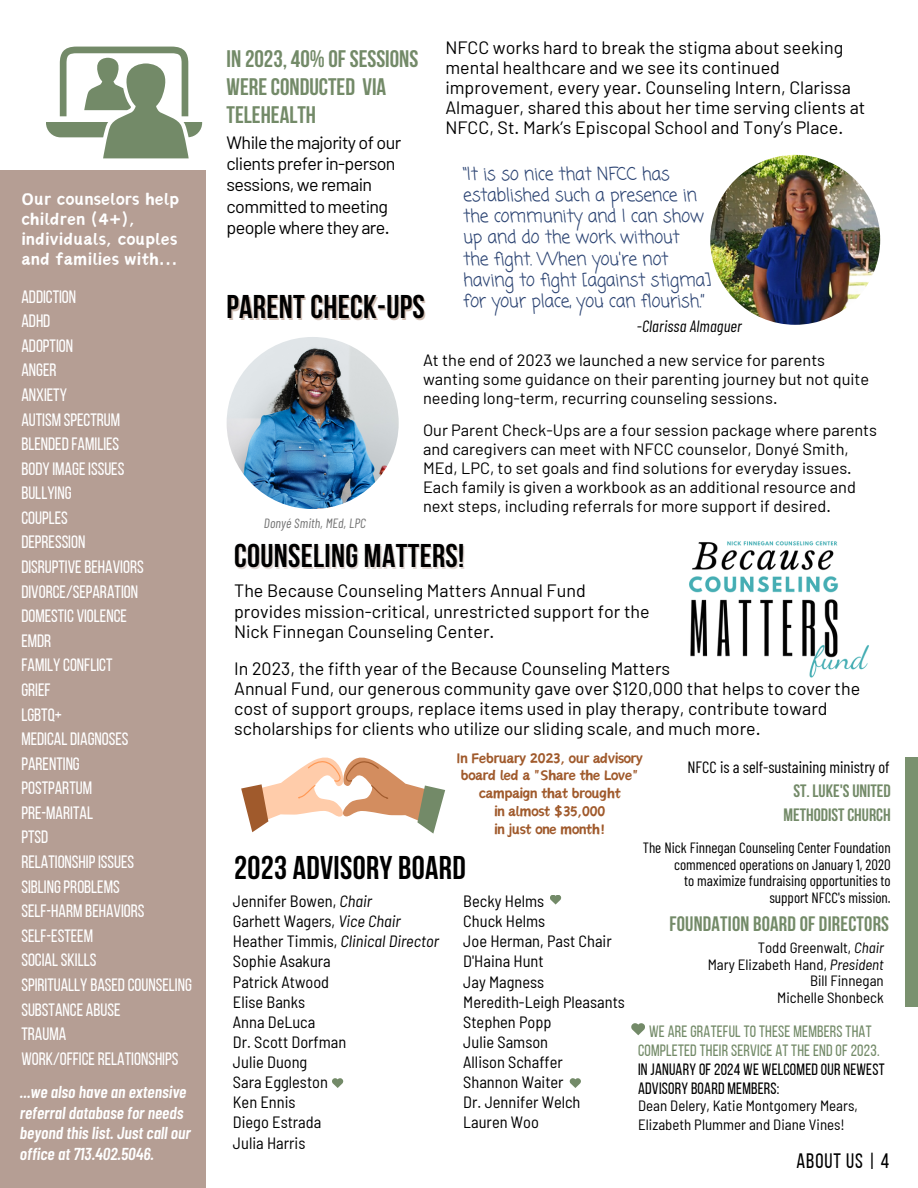
<style>
.page{position:relative;width:918px;height:1188px;background:#fff}
.page>*{position:absolute;margin:0;border:0;box-sizing:border-box;transform-origin:0 0}
.t1{font:700 32.85px "Bebas Neue";letter-spacing:.01em;color:#000}
.t2{font:700 23.85px/27.9px "Bebas Neue";color:#738a68}
.t3{font:20.85px/20.1px "Canva Sword Like Dream";letter-spacing:.01em;color:#fff}
.t4{font:700 20.85px "Bebas Neue";letter-spacing:.01em;color:#738a68}
.t5{font:20.85px "Bebas Neue";letter-spacing:.045em;color:#000}
.t6{font:17.85px/20.1px "Barlow";color:#000}
.t7{font:17.85px/24.6px "Bebas Neue";color:#fff}
.t8{font:17.85px/21.3px "Coming Soon";letter-spacing:-.025em;color:#2c4473}
.t9{font:17.85px/17.9px "Canva Sword Like Dream";letter-spacing:-.035em;color:#a05a2c;text-align:center}
.t10{font:17.85px/21.3px "Barlow";letter-spacing:-.035em;color:#000}
.t11{font:700 17.85px/24.6px "Bebas Neue";color:#738a68;text-align:center}
.t12{font:italic 600 17.25px/20.5px "Barlow Condensed";color:#fff}
.t13{font:16.35px/19px "Barlow";color:#000}
.t14{font:semi-condensed 16.35px/20.1px "Barlow";color:#000}
.t15{font:16.35px/19px "Bebas Neue";letter-spacing:.015em;color:#738a68}
.t16{font:16.35px "Barlow Condensed";color:#000}
.t17{font:italic 16.35px "Barlow Condensed";letter-spacing:.01em;color:#000}
.t18{font:semi-condensed 14.85px/16.8px "Barlow";color:#000;text-align:right}
.t19{font:14.85px/16.8px "Barlow Condensed";color:#000;text-align:right}
.t20{font:italic 13.35px "Barlow Condensed";letter-spacing:.01em;color:#737373}
.s1{font-style:italic}
.s2{color:#000}
</style>
<div class="page">
<svg style="left:46px;top:47px;width:156px;height:111px"></svg>
<div style="left:0;top:170px;width:205px;height:1018px;background:#b59e94"></div>
<img style="left:227px;top:337px;width:172px;height:172px;border-radius:50%">
<div style="left:906px;top:758px;width:12px;height:249px;background:#7a916f"></div>
<svg style="left:241px;top:757px;width:204px;height:77px"></svg>
<img style="left:689px;top:541px;width:180px;height:137px">
<img style="left:710px;top:155px;width:170px;height:170px;border-radius:50%">
<svg style="left:332px;top:1078px;width:11px;height:10px"></svg>
<svg style="left:550px;top:895px;width:11px;height:10px"></svg>
<svg style="left:570px;top:1078px;width:11px;height:10px"></svg>
<svg style="left:631px;top:1023px;width:14px;height:12px"></svg>
<h4 class="t3" style="left:21px;top:190px;width:159px">Our counselors help children (4+), individuals, couples and families with...</h4>
<p class="t7" style="left:21px;top:286px;width:172px">ADDICTION<br>ADHD<br>ADOPTION<br>ANGER<br>ANXIETY<br>AUTISM SPECTRUM<br>BLENDED FAMILIES<br>BODY IMAGE ISSUES<br>BULLYING<br>COUPLES<br>DEPRESSION<br>DISRUPTIVE BEHAVIORS<br>DIVORCE/SEPARATION<br>DOMESTIC VIOLENCE<br>EMDR<br>FAMILY CONFLICT<br>GRIEF<br>LGBTQ+<br>MEDICAL DIAGNOSES<br>PARENTING<br>POSTPARTUM<br>PRE-MARITAL<br>PTSD<br>RELATIONSHIP ISSUES<br>SIBLING PROBLEMS<br>SELF-HARM BEHAVIORS<br>SELF-ESTEEM<br>SOCIAL SKILLS<br>SPIRITUALLY BASED COUNSELING<br>SUBSTANCE ABUSE<br>TRAUMA<br>WORK/OFFICE RELATIONSHIPS</p>
<h5 class="t12" style="left:20px;top:1081px;width:172px">...we also have an extensive referral database for needs beyond this list. Just call our office at 713.402.5046.</h5>
<h5 class="t6" style="left:445px;top:37px;width:421px">NFCC works hard to break the stigma about seeking mental healthcare and we see its continued improvement, every year. Counseling Intern, Clarissa Almaguer, shared this about her time serving clients at NFCC, St. Mark’s Episcopal School and Tony’s Place.</h5>
<h2 class="t8" style="left:463px;top:164px;width:243px">“It is so nice that NFCC has established such a presence in the community and I can show up and do the work without the fight. When you're not</h2>
<h6 class="t8" style="left:463px;top:270px;width:250px">having to fight [against stigma] for your place, you can flourish.”</h6>
<h5 class="t17" style="left:637px;top:315px;width:106px">-Clarissa Almaguer</h5>
<p class="t2" style="left:227px;top:47px;width:193px">IN 2023, 40%OFSESSIONS<br>WERECONDUCTED VIA<br>TELEHEALTH</p>
<p class="t10" style="left:227px;top:131px;width:176px">While the majority of our clients prefer in-person sessions, we remain committed to meeting people where they are.</p>
<h5 class="t1" style="left:227px;top:294px;width:200px">PARENT CHECK-UPS</h5>
<p class="t13" style="left:423px;top:350px;width:448px">At the end of 2023 we launched a new service for parents wanting some guidance on their parenting journey but not quite needing long-term, recurring counseling sessions.</p>
<h5 class="t13" style="left:423px;top:420px;width:456px">Our Parent Check-Ups are a four session package where parents and caregivers can meet with NFCC counselor, Donyé Smith, MEd, LPC, to set goals and find solutions for everyday issues.<br>Each family is given a workbook as an additional resource and next steps, including referrals for more support if desired.</h5>
<h5 class="t20" style="left:264px;top:514px;width:104px">Donyé Smith, MEd, LPC</h5>
<h1 class="t1" style="left:234px;top:543px;width:232px">COUNSELING MATTERS!</h1>
<h4 class="t6" style="left:234px;top:580px;width:417px">The Because Counseling Matters Annual Fund provides mission-critical, unrestricted support for the<br>Nick Finnegan Counseling Center.</h4>
<p class="t6" style="left:234px;top:657px;width:438px">In 2023, the fifth year of the Because Counseling Matters</p>
<p class="t6" style="left:234px;top:678px;width:628px">Annual Fund, our generous community gave over $120,000 that helps to cover the cost of support groups, replace items used in play therapy, contribute toward scholarships for clients who utilize our sliding scale, and much more.</p>
<h5 class="t9" style="left:457px;top:749px;width:188px">In February 2023, our advisory board led a "Share the Love" campaign that brought<br>in almost $35,000</h5>
<h3 class="t9" style="left:494px;top:821px;width:113px">in just one month!</h3>
<h5 class="t1" style="left:234px;top:854px;width:233px">2023 ADVISORY BOARD</h5>
<h6 class="t16" style="left:688px;top:757px;width:204px">NFCC is a self-sustaining ministry of</h6>
<h1 class="t11" style="left:784px;top:780px;width:109px">ST.LUKE'S UNITED<br>METHODIST CHURCH</h1>
<h1 class="t19" style="left:643px;top:838px;width:250px">The Nick Finnegan Counseling Center Foundation commenced operations on January 1, 2020<br>to maximize fundraising opportunities to support NFCC's mission.</h1>
<h5 class="t18" style="left:708px;top:939px;width:178px">Todd Greenwalt, <span class="s1">Chair<br></span>Mary Elizabeth Hand, <span class="s1">President<br></span>Bill Finnegan<br>Michelle Shonbeck</h5>
<h5 class="t14" style="left:233px;top:891px;width:207px">Jennifer Bowen, <span class="s1">Chair<br></span>Garhett Wagers, <span class="s1">Vice Chair<br></span>Heather Timmis, <span class="s1">Clinical Director<br></span>Sophie Asakura<br>Patrick Atwood<br>Elise Banks<br>Anna DeLuca<br>Dr. Scott Dorfman<br>Julie Duong<br>Sara Eggleston<br>Ken Ennis<br>Diego Estrada<br>Julia Harris</h5>
<h5 class="t14" style="left:463px;top:891px;width:163px">Becky Helms<br>Chuck Helms<br>Joe Herman, Past Chair<br>D'Haina Hunt<br>Jay Magness<br>Meredith-Leigh Pleasants<br>Stephen Popp<br>Julie Samson<br>Allison Schaffer<br>Shannon Waiter<br>Dr. Jennifer Welch<br>Lauren Woo</h5>
<p class="t4" style="left:669px;top:915px;width:221px">FOUNDATION BOARD OF DIRECTORS</p>
<h5 class="t15" style="left:638px;top:1023px;width:248px;text-indent:11px">WE ARE GRATEFUL TO THESE MEMBERS THAT COMPLETED THEIR SERVICE AT THE END OF 2023.<br><span class="s2">IN JANUARY OF 2024 WE WELCOMED OUR NEWEST ADVISORY BOARD MEMBERS:</span></h5>
<h6 class="t18" style="left:638px;top:1096px;width:221px;line-height:19px;text-align:left">Dean Delery, Katie Montgomery Mears,<br>Elizabeth Plummer and Diane Vines!</h6>
<h5 class="t5" style="left:796px;top:1152px;width:94px">ABOUT US | 4</h5>
</div>
